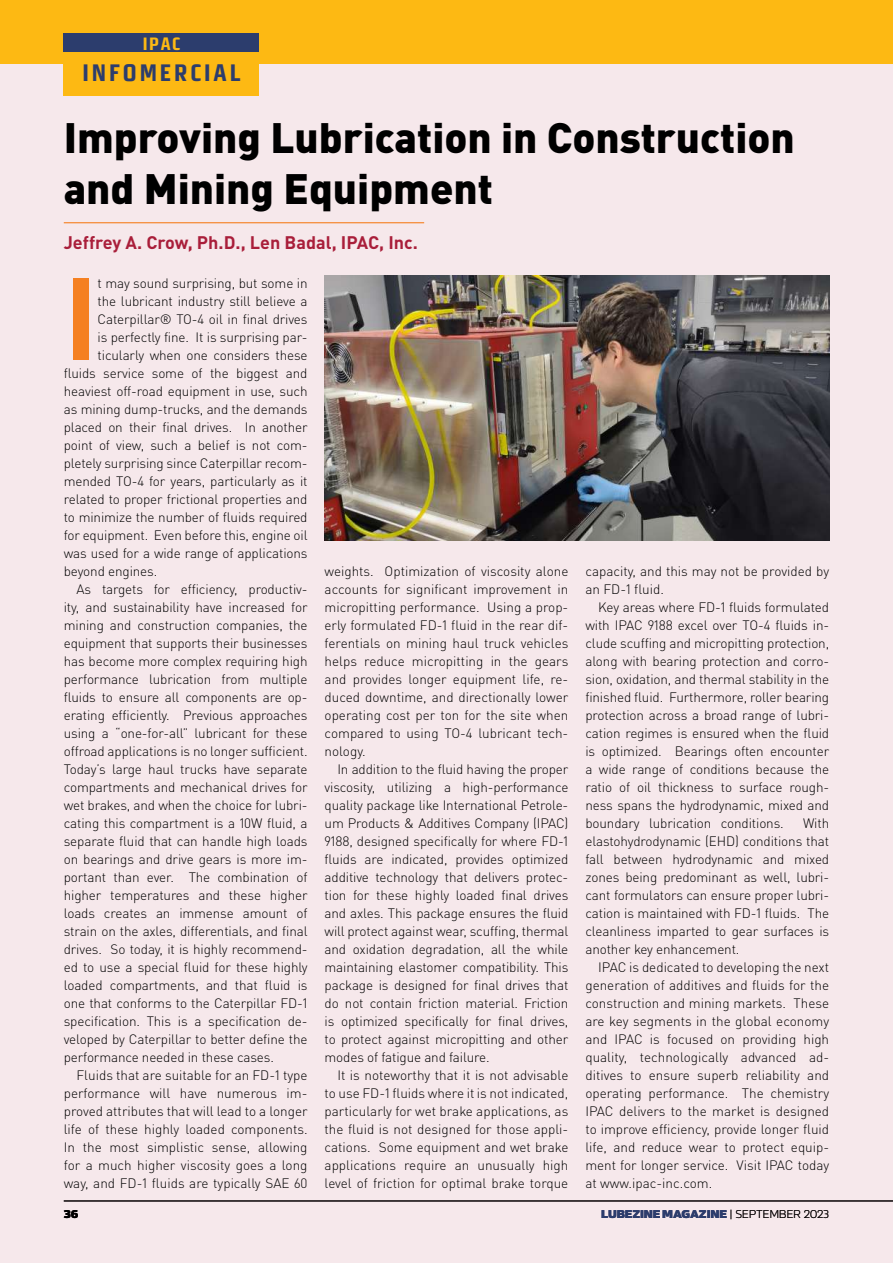
<style>
.page{position:relative;width:893px;height:1263px;background:#fff}
.page>*{position:absolute;margin:0;border:0;box-sizing:border-box;transform-origin:0 0}
.t1{font:700 114.6px "DIN Pro";color:#f58021}
.t2{font:900 42px/50.4px "DIN Pro";color:#000}
.t3{font:24px "Morgan Sans Cond Bold Office";letter-spacing:.12em;color:#2c3d6d}
.t4{font:700 18px "DIN Pro";color:#a91e3a}
.t5{font:18px "Morgan Sans Cond Bold Office";color:#fdb913}
.t6{font:300 13.5px/18px "DIN Pro";letter-spacing:-.01em;color:#000;text-align:justify}
.t7{font:900 11.25px "Sans Beam Body";letter-spacing:-.01em;color:#2c3d6d}
.t8{font:900 11.25px "Sans Beam Body";color:#000}
.s1{font-weight:300;color:#000}
</style>
<div class="page">
<div style="left:0;top:64px;width:893px;height:1199px;background:#f6e8eb"></div>
<div style="left:0;top:0;width:893px;height:64px;background:#fdb913"></div>
<div style="left:64px;top:48px;width:195px;height:48px;background:#fdb913"></div>
<div style="left:64px;top:33px;width:195px;height:18px;background:#2c3d6d"></div>
<hr style="left:64px;top:222px;width:360px;height:1px;background:#f58021">
<img style="left:325px;top:275px;width:504px;height:265px">
<hr style="left:64px;top:1201px;width:829px;height:1px;background:#000">
<h3 class="t5" style="left:143px;top:33px;width:39px">IPAC</h3>
<h3 class="t3" style="left:83px;top:59px;width:159px">INFOMERCIAL</h3>
<h2 class="t2" style="left:64px;top:107px;width:733px">Improving Lubrication in Construction and Mining Equipment</h2>
<h3 class="t4" style="left:64px;top:227px;width:356px">Jeffrey A. Crow, Ph.D., Len Badal, IPAC, Inc.</h3>
<h1 class="t1" style="left:64px;top:223px;width:36px">I</h1>
<p class="t6" style="left:98px;top:273px;width:211px">t may sound surprising, but some in</p>
<p class="t6" style="left:98px;top:291px;width:211px">the lubricant industry still believe a</p>
<p class="t6" style="left:98px;top:309px;width:211px">Caterpillar® TO-4 oil in final drives</p>
<p class="t6" style="left:98px;top:327px;width:211px">is perfectly fine. It is surprising par-</p>
<p class="t6" style="left:98px;top:345px;width:211px">ticularly when one considers these</p>
<p class="t6" style="left:64px;top:363px;width:245px">fluids service some of the biggest and</p>
<p class="t6" style="left:64px;top:381px;width:245px">heaviest off-road equipment in use, such</p>
<p class="t6" style="left:64px;top:399px;width:245px">as mining dump-trucks, and the demands</p>
<p class="t6" style="left:64px;top:417px;width:245px">placed on their final drives. In another</p>
<p class="t6" style="left:64px;top:435px;width:245px">point of view, such a belief is not com-</p>
<p class="t6" style="left:64px;top:453px;width:245px">pletely surprising since Caterpillar recom-</p>
<p class="t6" style="left:64px;top:471px;width:245px">mended TO-4 for years, particularly as it</p>
<p class="t6" style="left:64px;top:489px;width:245px">related to proper frictional properties and</p>
<p class="t6" style="left:64px;top:507px;width:245px">to minimize the number of fluids required</p>
<p class="t6" style="left:64px;top:525px;width:245px">for equipment. Even before this, engine oil</p>
<p class="t6" style="left:64px;top:543px;width:245px">was used for a wide range of applications</p>
<p class="t6" style="left:64px;top:561px;width:95px">beyond engines.</p>
<p class="t6" style="left:77px;top:579px;width:233px">As targets for efficiency, productiv-</p>
<p class="t6" style="left:64px;top:597px;width:245px">ity, and sustainability have increased for</p>
<p class="t6" style="left:64px;top:615px;width:245px">mining and construction companies, the</p>
<p class="t6" style="left:64px;top:633px;width:245px">equipment that supports their businesses</p>
<p class="t6" style="left:64px;top:651px;width:245px">has become more complex requiring high</p>
<p class="t6" style="left:64px;top:669px;width:245px">performance lubrication from multiple</p>
<p class="t6" style="left:64px;top:687px;width:245px">fluids to ensure all components are op-</p>
<p class="t6" style="left:64px;top:705px;width:245px">erating efficiently. Previous approaches</p>
<p class="t6" style="left:64px;top:723px;width:245px">using a “one-for-all” lubricant for these</p>
<p class="t6" style="left:64px;top:741px;width:245px">offroad applications is no longer sufficient.</p>
<p class="t6" style="left:64px;top:759px;width:245px">Today’s large haul trucks have separate</p>
<p class="t6" style="left:64px;top:777px;width:245px">compartments and mechanical drives for</p>
<p class="t6" style="left:64px;top:795px;width:245px">wet brakes, and when the choice for lubri-</p>
<p class="t6" style="left:64px;top:813px;width:245px">cating this compartment is a 10W fluid, a</p>
<p class="t6" style="left:64px;top:831px;width:245px">separate fluid that can handle high loads</p>
<p class="t6" style="left:64px;top:849px;width:245px">on bearings and drive gears is more im-</p>
<p class="t6" style="left:64px;top:867px;width:245px">portant than ever. The combination of</p>
<p class="t6" style="left:64px;top:885px;width:245px">higher temperatures and these higher</p>
<p class="t6" style="left:64px;top:903px;width:245px">loads creates an immense amount of</p>
<p class="t6" style="left:64px;top:921px;width:245px">strain on the axles, differentials, and final</p>
<p class="t6" style="left:64px;top:939px;width:245px">drives. So today, it is highly recommend-</p>
<p class="t6" style="left:64px;top:957px;width:245px">ed to use a special fluid for these highly</p>
<p class="t6" style="left:64px;top:975px;width:245px">loaded compartments, and that fluid is</p>
<p class="t6" style="left:64px;top:993px;width:245px">one that conforms to the Caterpillar FD-1</p>
<p class="t6" style="left:64px;top:1011px;width:245px">specification. This is a specification de-</p>
<p class="t6" style="left:64px;top:1029px;width:245px">veloped by Caterpillar to better define the</p>
<p class="t6" style="left:64px;top:1047px;width:212px">performance needed in these cases.</p>
<p class="t6" style="left:77px;top:1065px;width:233px">Fluids that are suitable for an FD-1 type</p>
<p class="t6" style="left:64px;top:1083px;width:245px">performance will have numerous im-</p>
<p class="t6" style="left:64px;top:1101px;width:245px">proved attributes that will lead to a longer</p>
<p class="t6" style="left:64px;top:1119px;width:245px">life of these highly loaded components.</p>
<p class="t6" style="left:64px;top:1137px;width:245px">In the most simplistic sense, allowing</p>
<p class="t6" style="left:64px;top:1155px;width:245px">for a much higher viscosity goes a long</p>
<p class="t6" style="left:64px;top:1173px;width:245px">way, and FD-1 fluids are typically SAE 60</p>
<p class="t6" style="left:325px;top:561px;width:245px">weights. Optimization of viscosity alone accounts for significant improvement in micropitting performance. Using a prop&shy;erly formulated FD-1 fluid in the rear dif&shy;ferentials on mining haul truck vehicles helps reduce micropitting in the gears and provides longer equipment life, re&shy;duced downtime, and directionally lower operating cost per ton for the site when compared to using TO-4 lubricant tech&shy;nology.</p>
<p class="t6" style="left:325px;top:759px;width:245px;text-indent:13px">In addition to the fluid having the proper viscosity, utilizing a high-performance quality package like International Petrole&shy;um Products &amp; Additives Company (IPAC)<br>9188, designed specifically for where FD-1 fluids are indicated, provides optimized additive technology that delivers protec&shy;tion for these highly loaded final drives and axles. This package ensures the fluid will protect against wear, scuffing, thermal and oxidation degradation, all the while maintaining elastomer compatibility. This package is designed for final drives that do not contain friction material. Friction is optimized specifically for final drives, to protect against micropitting and other modes of fatigue and failure.</p>
<p class="t6" style="left:325px;top:1065px;width:245px;text-indent:13px">It is noteworthy that it is not advisable to use FD-1 fluids where it is not indicated, particularly for wet brake applications, as the fluid is not designed for those appli&shy;cations. Some equipment and wet brake applications require an unusually high level of friction for optimal brake torque</p>
<p class="t6" style="left:585px;top:561px;width:245px">capacity, and this may not be provided by an FD-1 fluid.</p>
<p class="t6" style="left:585px;top:597px;width:245px;text-indent:13px">Key areas where FD-1 fluids formulated with IPAC 9188 excel over TO-4 fluids in&shy;clude scuffing and micropitting protection, along with bearing protection and corro&shy;sion, oxidation, and thermal stability in the finished fluid. Furthermore, roller bearing protection across a broad range of lubri&shy;cation regimes is ensured when the fluid is optimized. Bearings often encounter a wide range of conditions because the ratio of oil thickness to surface rough&shy;ness spans the hydrodynamic, mixed and boundary lubrication conditions.</p>
<p class="t6" style="left:585px;top:813px;width:245px;text-indent:218px">With elastohydrodynamic (EHD) conditions that fall between hydrodynamic and mixed zones being predominant as well, lubri&shy;cant formulators can ensure proper lubri&shy;cation is maintained with FD-1 fluids. The cleanliness imparted to gear surfaces is another key enhancement.</p>
<p class="t6" style="left:585px;top:957px;width:245px;text-indent:13px">IPAC is dedicated to developing the next generation of additives and fluids for the construction and mining markets. These are key segments in the global economy and IPAC is focused on providing high quality, technologically advanced ad&shy;ditives to ensure superb reliability and operating performance. The chemistry IPAC delivers to the market is designed to improve efficiency, provide longer fluid life, and reduce wear to protect equip&shy;ment for longer service. Visit IPAC today at www.ipac-inc.com.</p>
<p class="t8" style="left:64px;top:1205px;width:16px">36</p>
<p class="t7" style="left:601px;top:1205px;width:230px">LUBEZINE MAGAZINE <span class="s1">| SEPTEMBER 2023</span></p>
</div>
